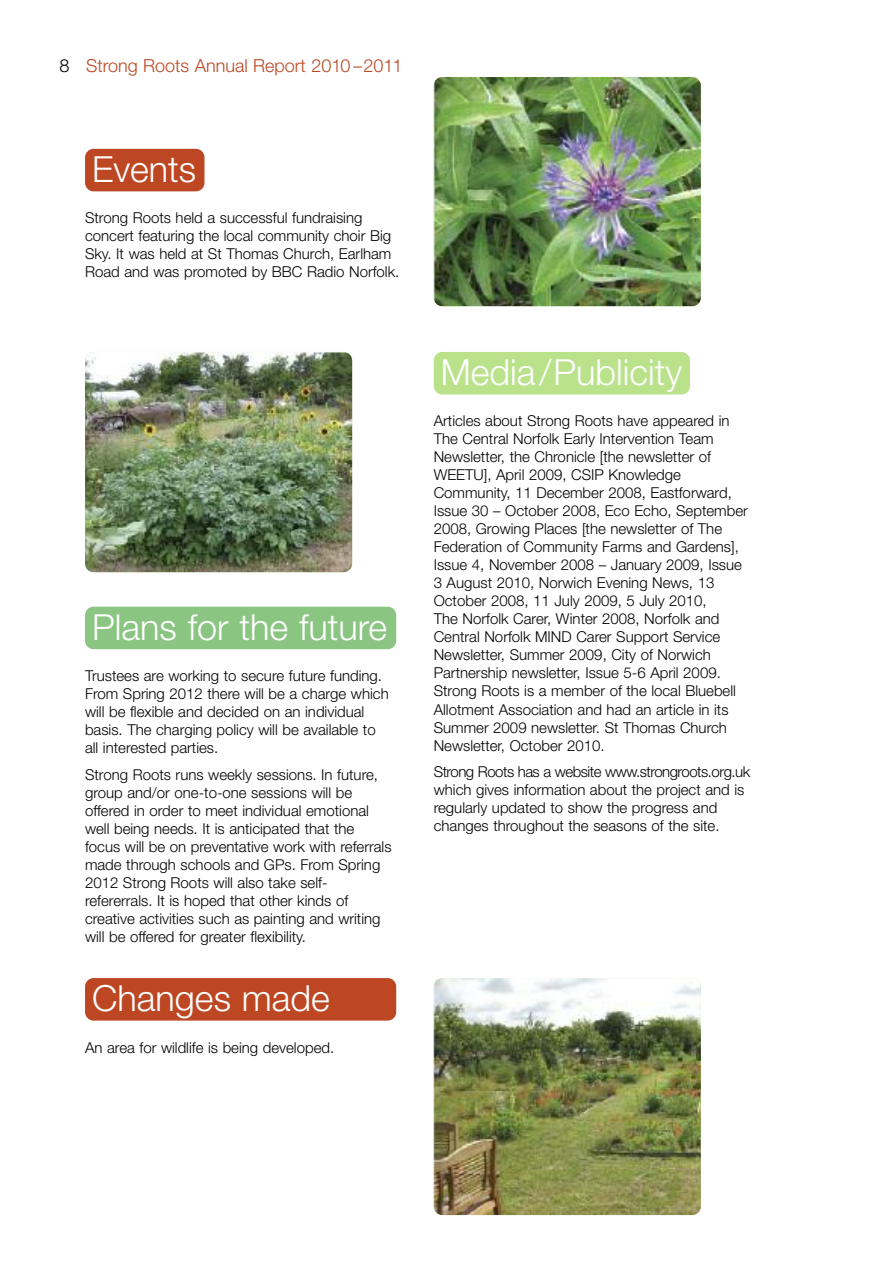
<style>
.page{position:relative;width:893px;height:1263px;background:#fff}
.page>*{position:absolute;margin:0;border:0;box-sizing:border-box;transform-origin:0 0}
.t1{font:300 36px "Helvetica Neue";color:#fff}
.t2{font:300 18px "Helvetica Neue";color:#bc4722}
.t3{font:300 15px/18px "Helvetica Neue";color:#000}
.s1{color:#000}
</style>
<div class="page">
<div style="left:85px;top:149px;width:119px;height:42px;background:#bc4722;border-radius:9px"></div>
<div style="left:85px;top:607px;width:311px;height:42px;background:#8ac582;border-radius:9px"></div>
<div style="left:85px;top:978px;width:311px;height:42px;background:#bc4722;border-radius:9px"></div>
<div style="left:434px;top:352px;width:256px;height:42px;background:#b9e28b;border-radius:9px"></div>
<img style="left:434px;top:77px;width:267px;height:229px;border-radius:9px">
<img style="left:85px;top:352px;width:267px;height:220px;border-radius:9px">
<img style="left:434px;top:978px;width:267px;height:237px;border-radius:9px">
<p class="t2" style="left:60px;top:60px;width:344px"><span class="s1">8</span> Strong Roots Annual Report 2010 –2011</p>
<h1 class="t1" style="left:92px;top:156px;width:105px">Events</h1>
<p class="t3" style="left:85px;top:210px;width:316px">Strong Roots held a successful fundraising concert featuring the local community choir Big Sky. It was held at St Thomas Church, Earlham Road and was promoted by BBC Radio Norfolk.</p>
<h1 class="t1" style="left:92px;top:614px;width:296px">Plans for the future</h1>
<p class="t3" style="left:85px;top:668px;width:305px">Trustees are working to secure future funding.<br>From Spring 2012 there will be a charge which will be flexible and decided on an individual basis. The charging policy will be available to all interested parties.</p>
<p class="t3" style="left:85px;top:767px;width:308px">Strong Roots runs weekly sessions. In future, group and/or one-to-one sessions will be offered in order to meet individual emotional well being needs. It is anticipated that the focus will be on preventative work with referrals made through schools and GPs. From Spring 2012 Strong Roots will also take self&shy;refererrals. It is hoped that other kinds of creative activities such as painting and writing will be offered for greater flexibility.</p>
<h1 class="t1" style="left:92px;top:985px;width:239px">Changes made</h1>
<p class="t3" style="left:85px;top:1040px;width:251px">An area for wildlife is being developed.</p>
<h1 class="t1" style="left:441px;top:359px;width:243px">Media/Publicity</h1>
<p class="t3" style="left:434px;top:413px;width:316px">Articles about Strong Roots have appeared in The Central Norfolk Early Intervention Team Newsletter, the Chronicle [the newsletter of WEETU], April 2009, CSIP Knowledge Community, 11 December 2008, Eastforward, Issue 30 – October 2008, Eco Echo, September 2008, Growing Places [the newsletter of The Federation of Community Farms and Gardens], Issue 4, November 2008 – January 2009, Issue 3 August 2010, Norwich Evening News, 13<br>October 2008, 11 July 2009, 5 July 2010,<br>The Norfolk Carer, Winter 2008, Norfolk and Central Norfolk MIND Carer Support Service Newsletter, Summer 2009, City of Norwich Partnership newsletter, Issue 5-6 April 2009.<br>Strong Roots is a member of the local Bluebell Allotment Association and had an article in its Summer 2009 newsletter. St Thomas Church Newsletter, October 2010.</p>
<p class="t3" style="left:434px;top:764px;width:318px">Strong Roots has a website www.strongroots.org.uk which gives information about the project and is regularly updated to show the progress and changes throughout the seasons of the site.</p>
</div>
